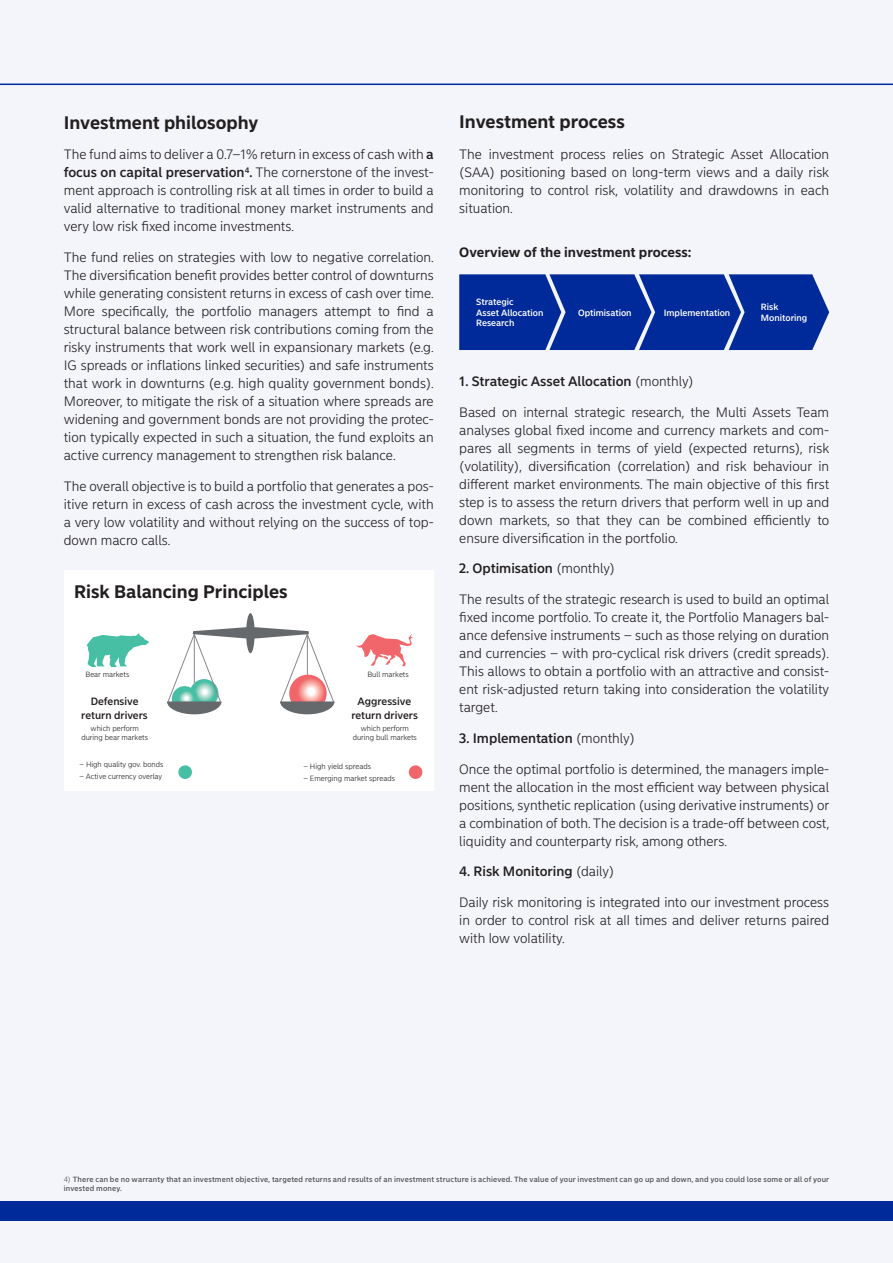
<style>
.page{position:relative;width:893px;height:1263px;background:#f3f5fa}
.page>*{position:absolute;margin:0;border:0;box-sizing:border-box;transform-origin:0 0}
.Headlines_Sans_Small{font:700 18px "Nordea Sans Small";color:#231f20}
.body_text_Sans_Small{font:700 18px "Nordea Sans Small";color:#231f20}
.body_text_Sans_Small-2{font:300 13.5px/18px "Nordea Sans Small";color:#231f20;text-align:justify}
.body_text_Sans_Small-3{font:500 13.5px "Nordea Sans Small";color:#231f20}
.Headlines_Sans_Small-2{font:700 13.5px "Nordea Sans Small";color:#231f20}
.t1{font:500 10.5px/13.5px "Nordea Sans Small";color:#231f20;text-align:center}
.t2{font:500 9px/10.8px "Nordea Sans Small";color:#fff}
.footnotes_Sans_Small{font:500 7.5px/9px "Nordea Sans Small";letter-spacing:.02em;color:#57585a}
.t3{font:300 7.5px/9.8px "Nordea Sans Small";color:#231f20;text-align:center}
.s1{font-weight:500}
.s2{font-weight:300}
</style>
<div class="page">
<hr style="left:0;top:84px;width:893px;height:1px;background:#002a9a">
<div style="left:0;top:1201px;width:893px;height:19px;background:#002a9a"></div>
<svg style="left:459px;top:274px;width:370px;height:76px;background:#0f369f"></svg>
<div style="left:64px;top:570px;width:370px;height:221px;background:#fff"></div>
<svg style="left:356px;top:634px;width:57px;height:32px"></svg>
<svg style="left:87px;top:633px;width:62px;height:34px"></svg>
<div style="left:178px;top:765px;width:14px;height:14px;background:#46bfa5;border-radius:50%"></div>
<div style="left:409px;top:765px;width:13px;height:14px;background:#f1666a;border-radius:50%"></div>
<div style="left:246px;top:613px;width:9px;height:40px;background:#66696b;border-radius:50%"></div>
<svg style="left:167px;top:627px;width:168px;height:87px"></svg>
<p class="body_text_Sans_Small" style="left:64px;top:111px;width:196px">Investment philosophy</p>
<p class="body_text_Sans_Small-2" style="left:64px;top:146px;width:371px">The fund aims to deliver a 0.7–1% return in excess of cash with <span class="s1">a focus on capital preservation</span><sup>4</sup><span class="s1">.</span> The cornerstone of the invest&shy;ment approach is controlling risk at all times in order to build a valid alternative to traditional money market instruments and very low risk fixed income investments.</p>
<p class="body_text_Sans_Small-2" style="left:64px;top:248px;width:371px">The fund relies on strategies with low to negative correlation.<br>The diversification benefit provides better control of downturns while generating consistent returns in excess of cash over time.<br>More specifically, the portfolio managers attempt to find a structural balance between risk contributions coming from the risky instruments that work well in expansionary markets (e.g.<br>IG spreads or inflations linked securities) and safe instruments that work in downturns (e.g. high quality government bonds).<br>Moreover, to mitigate the risk of a situation where spreads are widening and government bonds are not providing the protec&shy;tion typically expected in such a situation, the fund exploits an active currency management to strengthen risk balance.</p>
<p class="body_text_Sans_Small-2" style="left:64px;top:477px;width:371px">The overall objective is to build a portfolio that generates a pos&shy;itive return in excess of cash across the investment cycle, with a very low volatility and without relying on the success of top&shy;down macro calls.</p>
<p class="Headlines_Sans_Small" style="left:74px;top:580px;width:215px">Risk Balancing Principles</p>
<p class="t3" style="left:85px;top:669px;width:45px">Bear markets</p>
<p class="t3" style="left:367px;top:669px;width:43px">Bull markets</p>
<p class="t1" style="left:81px;top:695px;width:68px">Defensive return drivers</p>
<p class="t3" style="left:81px;top:723px;width:68px">which perform during bear markets</p>
<p class="t1" style="left:351px;top:695px;width:68px">Aggressive return drivers</p>
<p class="t3" style="left:353px;top:723px;width:66px">which perform during bull markets</p>
<p class="t3" style="left:303px;top:761px;width:69px">– High yield spreads</p>
<p class="t3" style="left:303px;top:773px;width:93px">– Emerging market spreads</p>
<p class="t3" style="left:80px;top:759px;width:85px">– High quality gov. bonds</p>
<p class="t3" style="left:80px;top:771px;width:84px">– Active currency overlay</p>
<p class="Headlines_Sans_Small" style="left:459px;top:111px;width:167px">Investment process</p>
<p class="body_text_Sans_Small-2" style="left:459px;top:145px;width:371px">The investment process relies on Strategic Asset Allocation (SAA) positioning based on long-term views and a daily risk monitoring to control risk, volatility and drawdowns in each situation.</p>
<p class="Headlines_Sans_Small-2" style="left:459px;top:243px;width:234px">Overview of the investment process:</p>
<p class="t2" style="left:476px;top:296px;width:69px">Strategic<br>Asset Allocation<br>Research</p>
<p class="t2" style="left:578px;top:307px;width:55px">Optimisation</p>
<p class="t2" style="left:664px;top:307px;width:68px">Implementation</p>
<p class="t2" style="left:761px;top:302px;width:48px">Risk<br>Monitoring</p>
<p class="body_text_Sans_Small-3" style="left:459px;top:373px;width:236px">1. Strategic Asset Allocation <span class="s2">(monthly)</span></p>
<p class="body_text_Sans_Small-2" style="left:459px;top:403px;width:371px">Based on internal strategic research, the Multi Assets Team analyses global fixed income and currency markets and com&shy;pares all segments in terms of yield (expected returns), risk (volatility), diversification (correlation) and risk behaviour in different market environments. The main objective of this first step is to assess the return drivers that perform well in up and down markets, so that they can be combined efficiently to ensure diversification in the portfolio.</p>
<p class="body_text_Sans_Small-3" style="left:459px;top:560px;width:157px">2. Optimisation <span class="s2">(monthly)</span></p>
<p class="body_text_Sans_Small-2" style="left:459px;top:591px;width:371px">The results of the strategic research is used to build an optimal fixed income portfolio. To create it, the Portfolio Managers bal&shy;ance defensive instruments – such as those relying on duration and currencies – with pro-cyclical risk drivers (credit spreads).<br>This allows to obtain a portfolio with an attractive and consist&shy;ent risk-adjusted return taking into consideration the volatility target.</p>
<p class="body_text_Sans_Small-3" style="left:459px;top:730px;width:177px">3. Implementation <span class="s2">(monthly)</span></p>
<p class="body_text_Sans_Small-2" style="left:459px;top:760px;width:371px">Once the optimal portfolio is determined, the managers imple&shy;ment the allocation in the most efficient way between physical positions, synthetic replication (using derivative instruments) or a combination of both. The decision is a trade-off between cost, liquidity and counterparty risk, among others.</p>
<p class="body_text_Sans_Small-3" style="left:459px;top:863px;width:156px">4. Risk Monitoring <span class="s2">(daily)</span></p>
<p class="body_text_Sans_Small-2" style="left:459px;top:894px;width:371px">Daily risk monitoring is integrated into our investment process in order to control risk at all times and deliver returns paired with low volatility.</p>
<p class="footnotes_Sans_Small" style="left:64px;top:1174px;width:767px"><span class="s2">4)</span> There can be no warranty that an investment objective, targeted returns and results of an investment structure is achieved. The value of your investment can go up and down, and you could lose some or all of your invested money.</p>
</div>
